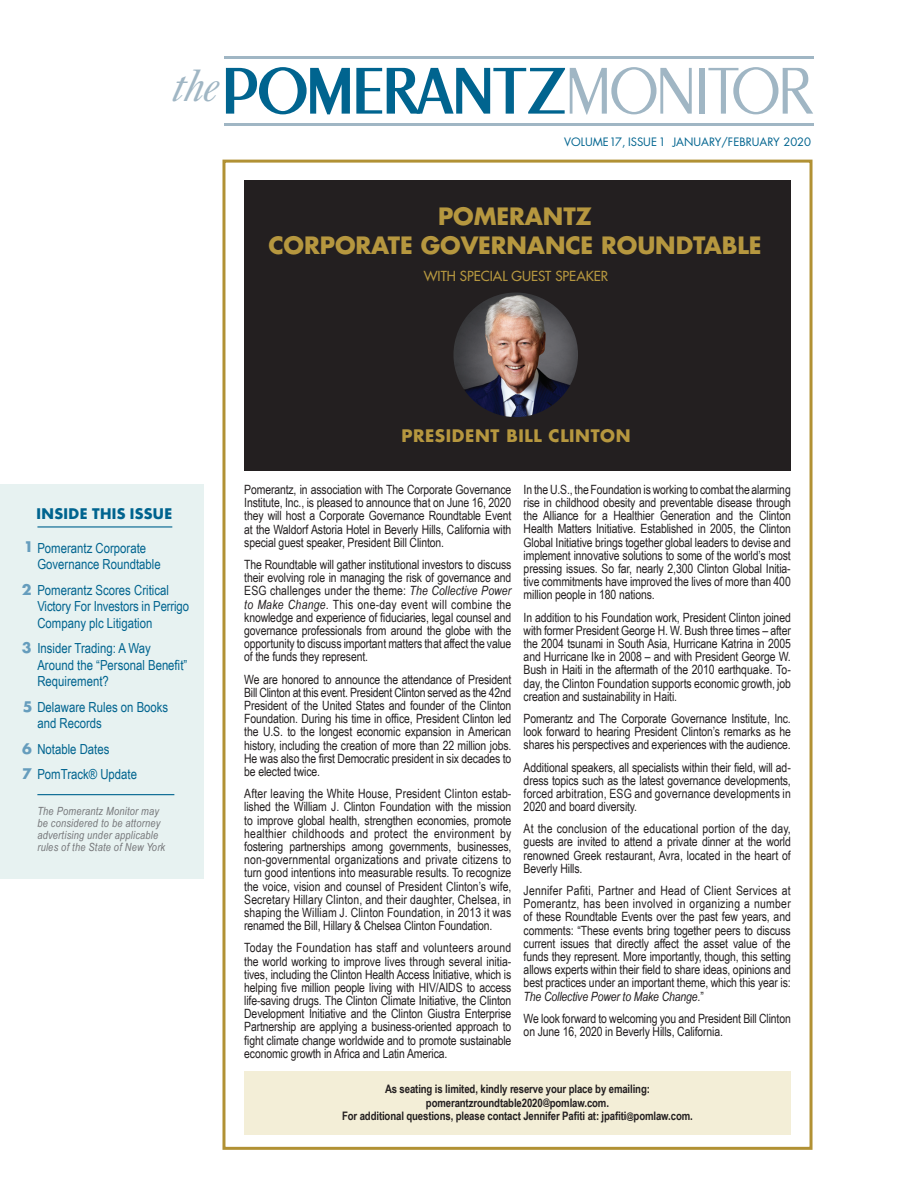
<style>
.page{position:relative;width:918px;height:1188px;background:#fff}
.page>*{position:absolute;margin:0;border:0;box-sizing:border-box;transform-origin:0 0}
.t1{font:italic 45px "Caslon 540 LT Std";color:#a0b6c4}
.t2{font:700 23.25px/28.5px "Futura Std";letter-spacing:-.005em;color:#b6973f;text-align:center}
.t3{font:700 16.8px "Futura Std";letter-spacing:.035em;color:#b6973f}
.t4{font:700 14.25px "Futura Std";letter-spacing:.025em;color:#00648f}
.t5{font:13.8px/16.5px "Arial Narrow";color:#00648f}
.t6{font:500 13.5px "Futura Std";color:#b6973f}
.t7{font:12.75px/13.2px "Arial Narrow";letter-spacing:-.01em;color:#231f20;text-align:justify}
.t8{font:700 11.7px/13.5px "Arial Narrow";letter-spacing:-.01em;color:#231f20;text-align:center}
.t9{font:italic 11.25px/12px "Arial Narrow";letter-spacing:.02em;color:#757679}
.t10{font:11.25px "Futura Std";color:#00648f}
.s1{font-family:"Futura Std";font-weight:700;font-size:14.25px;color:#669dbd}
.s2{font-style:italic}
.s3{font-size:9px}
</style>
<div class="page">
<svg style="left:226px;top:67px;width:124px;height:47px"></svg>
<svg style="left:356px;top:67px;width:336px;height:48px"></svg>
<div style="left:699px;top:68px;width:6px;height:46px;background:#a0b6c4"></div>
<svg style="left:708px;top:67px;width:105px;height:47px"></svg>
<hr style="left:225px;top:123px;width:589px;height:3px;background:#a0b6c4">
<hr style="left:225px;top:56px;width:589px;height:3px;background:#a0b6c4">
<div style="left:222px;top:160px;width:591px;height:990px;border:3px solid #b19134"></div>
<div style="left:0;top:485px;width:204px;height:394px;background:#e7f2f1"></div>
<hr style="left:37px;top:794px;width:137px;height:1px;background:#00648f">
<hr style="left:37px;top:526px;width:135px;height:2px;background:#00648f">
<div style="left:244px;top:180px;width:547px;height:291px;background:#231f20"></div>
<img style="left:453px;top:293px;width:125px;height:124px;border-radius:62px">
<div style="left:244px;top:1072px;width:547px;height:63px;background:#f3eed7"></div>
<h1 class="t1" style="left:172px;top:59px;width:48px">the</h1>
<p class="t10" style="left:564px;top:135px;width:249px">VOLUME 17, ISSUE 1 JANUARY/FEBRUARY 2020</p>
<h2 class="t2" style="left:268px;top:202px;width:495px">POMERANTZ<br>CORPORATE GOVERNANCE ROUNDTABLE</h2>
<p class="t6" style="left:424px;top:268px;width:186px">WITH SPECIAL GUEST SPEAKER</p>
<p class="t4" style="left:37px;top:504px;width:137px">INSIDE THIS ISSUE</p>
<p class="t5" style="left:37px;top:539px;width:125px;text-indent:-14px"><span class="s1">1</span> Pomerantz Corporate<br>Governance Roundtable</p>
<p class="t5" style="left:37px;top:581px;width:153px;text-indent:-15px"><span class="s1">2</span> Pomerantz Scores Critical<br>Victory For Investors in Perrigo<br>Company plc Litigation</p>
<p class="t5" style="left:37px;top:639px;width:151px;text-indent:-15px"><span class="s1">3</span> Insider Trading: A Way<br>Around the “Personal Benefit”<br>Requirement?</p>
<p class="t5" style="left:37px;top:698px;width:132px;text-indent:-15px"><span class="s1">5</span> Delaware Rules on Books and Records</p>
<p class="t5" style="left:22px;top:735px;width:117px;line-height:25.5px"><span class="s1">6</span> Notable Dates<br><span class="s1">7</span> PomTrack® Update</p>
<p class="t9" style="left:37px;top:804px;width:129px">The Pomerantz Monitor may be considered to be attorney advertising under applicable rules of the State of New York</p>
<h3 class="t3" style="left:401px;top:425px;width:231px">PRESIDENT BILL CLINTON</h3>
<p class="t7" style="left:244px;top:482px;width:269px">Pomerantz, in association with The Corporate Governance Institute, Inc., is pleased to announce that on June 16, 2020 they will host a Corporate Governance Roundtable Event at the Waldorf Astoria Hotel in Beverly Hills, California with special guest speaker, President Bill Clinton.</p>
<p class="t7" style="left:244px;top:557px;width:269px">The Roundtable will gather institutional investors to discuss their evolving role in managing the risk of governance and ESG challenges under the theme: <span class="s2">The Collective Power to Make Change</span>. This one-day event will combine the knowledge and experience of fiduciaries, legal counsel and governance professionals from around the globe with the opportunity to discuss important matters that affect the value of the funds they represent.</p>
<p class="t7" style="left:244px;top:672px;width:269px">We are honored to announce the attendance of President Bill Clinton at this event. President Clinton served as the 42nd President of the United States and founder of the Clinton Foundation. During his time in office, President Clinton led the U.S. to the longest economic expansion in American history, including the creation of more than 22 million jobs.<br>He was also the first Democratic president in six decades to be elected twice.</p>
<p class="t7" style="left:244px;top:787px;width:269px">After leaving the White House, President Clinton estab&shy;lished the William J. Clinton Foundation with the mission to improve global health, strengthen economies, promote healthier childhoods and protect the environment by fostering partnerships among governments, businesses, non-governmental organizations and private citizens to turn good intentions into measurable results. To recognize the voice, vision and counsel of President Clinton’s wife, Secretary Hillary Clinton, and their daughter, Chelsea, in shaping the William J. Clinton Foundation, in 2013 it was renamed the Bill, Hillary &amp; Chelsea Clinton Foundation.</p>
<p class="t7" style="left:244px;top:941px;width:269px">Today the Foundation has staff and volunteers around the world working to improve lives through several initia&shy;tives, including the Clinton Health Access Initiative, which is helping five million people living with HIV/AIDS to access life-saving drugs. The Clinton Climate Initiative, the Clinton Development Initiative and the Clinton Giustra Enterprise Partnership are applying a business-oriented approach to fight climate change worldwide and to promote sustainable economic growth in Africa and Latin America.</p>
<p class="t7" style="left:524px;top:482px;width:269px">In the U.S., the Foundation is working to combat the alarming rise in childhood obesity and preventable disease through the Alliance for a Healthier Generation and the Clinton Health Matters Initiative. Established in 2005, the Clinton Global Initiative brings together global leaders to devise and implement innovative solutions to some of the world’s most pressing issues. So far, nearly 2,300 Clinton Global Initia&shy;tive commitments have improved the lives of more than 400 million people in 180 nations.</p>
<p class="t7" style="left:524px;top:610px;width:269px">In addition to his Foundation work, President Clinton joined with former President George H. W. Bush three times – after the 2004 tsunami in South Asia, Hurricane Katrina in 2005 and Hurricane Ike in 2008 – and with President George W.<br>Bush in Haiti in the aftermath of the 2010 earthquake. To&shy;day, the Clinton Foundation supports economic growth, job creation and sustainability in Haiti.</p>
<p class="t7" style="left:524px;top:711px;width:269px">Pomerantz and The Corporate Governance Institute, Inc. look forward to hearing President Clinton’s remarks as he shares his perspectives and experiences with the audience.</p>
<p class="t7" style="left:524px;top:760px;width:269px">Additional speakers, all specialists within their field, will ad&shy;dress topics such as the latest governance developments, forced arbitration, ESG and governance developments in 2020 and board diversity.</p>
<p class="t7" style="left:524px;top:822px;width:269px">At the conclusion of the educational portion of the day, guests are invited to attend a private dinner at the world renowned Greek restaurant, Avra, located in the heart of Beverly Hills.</p>
<p class="t7" style="left:524px;top:884px;width:269px">Jennifer Pafiti, Partner and Head of Client Services at Pomerantz, has been involved in organizing a number of these Roundtable Events over the past few years, and comments: “These events bring together peers to discuss current issues that directly affect the asset value of the funds they represent. More importantly, though, this setting allows experts within their field to share ideas, opinions and best practices under an important theme, which this year is:<br><span class="s2">The Collective Power to Make Change</span>.”</p>
<p class="t7" style="left:524px;top:1011px;width:269px">We look forward to welcoming you and President Bill Clinton on June 16, 2020 in Beverly Hills, California.</p>
<p class="t8" style="left:342px;top:1082px;width:352px">As seating is limited, kindly reserve your place by emailing: pomerantzroundtable2020<span class="s3">@</span>pomlaw.com.<br>For additional questions, please contact Jennifer Pafiti at: jpafiti<span class="s3">@</span>pomlaw.com.</p>
</div>
